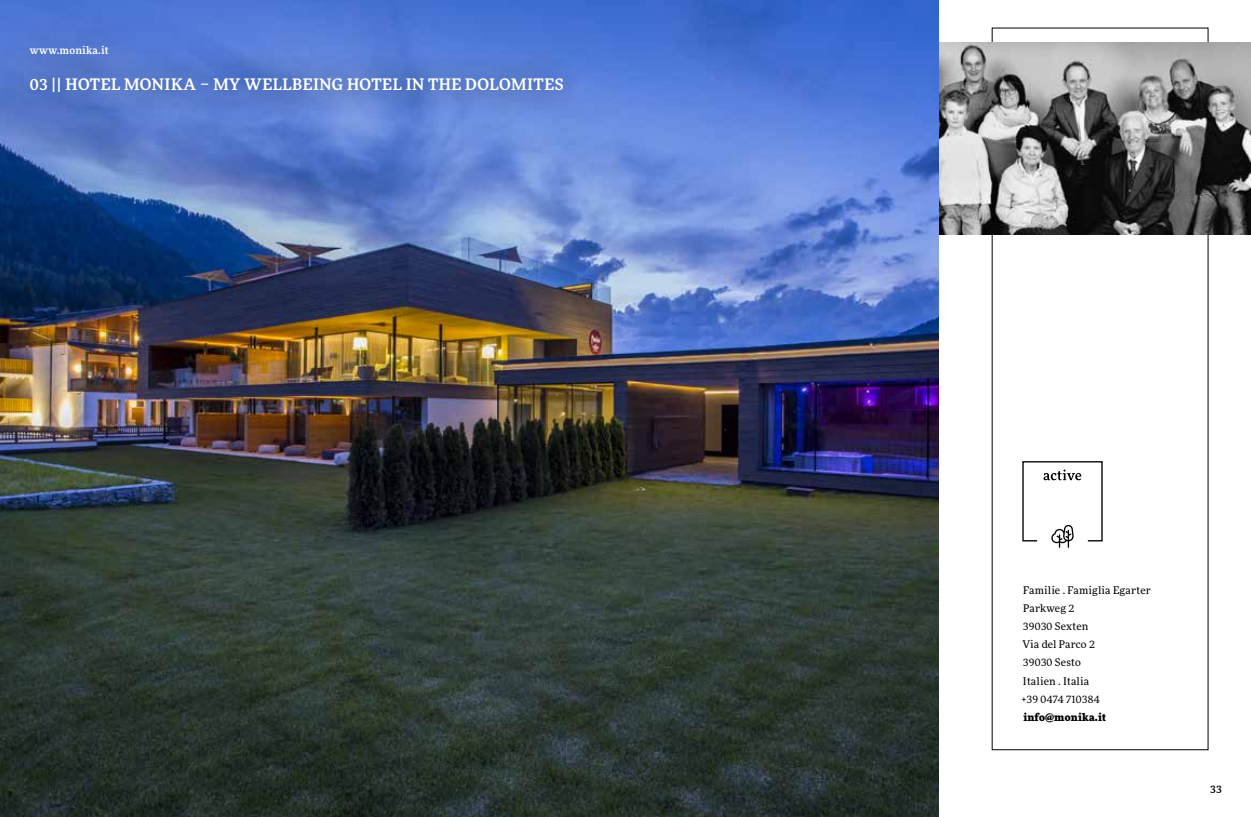
<style>
.page{position:relative;width:1251px;height:817px;background:#fff}
.page>*{position:absolute;margin:0;border:0;box-sizing:border-box;transform-origin:0 0}
.t1{font:500 15.75px "More Pro";letter-spacing:.03em;color:#fff}
.t2{font:10.5px/18px "More Pro";letter-spacing:.02em;color:#000}
.t3{font:900 10.5px "More Pro";letter-spacing:.02em;color:#000}
.t4{font:500 10.5px "More Pro";letter-spacing:.02em;color:#fff}
.t5{font:500 10.5px "More Pro";color:#000}
</style>
<div class="page">
<img style="left:938px;top:43px;width:312px;height:191px">
<img style="left:0;top:0;width:938px;height:816px">
<svg style="left:1022px;top:461px;width:81px;height:86px"></svg>
<div style="left:1px;top:17px;width:590px;height:104px;background:#000;opacity:.75"></div>
<p class="t4" style="left:30px;top:43px;width:80px">www.monika.it</p>
<h1 class="t1" style="left:30px;top:73px;width:535px">03 || HOTEL MONIKA – MY WELLBEING HOTEL IN THE DOLOMITES</h1>
<p class="t2" style="left:1021px;top:581px;width:131px">Familie . Famiglia Egarter<br>Parkweg 2<br>39030 Sexten<br>Via del Parco 2<br>39030 Sesto<br>Italien . Italia<br>+39 0474 710384</p>
<p class="t3" style="left:1023px;top:708px;width:84px">info@monika.it</p>
<p class="t5" style="left:1209px;top:781px;width:13px">33</p>
</div>
